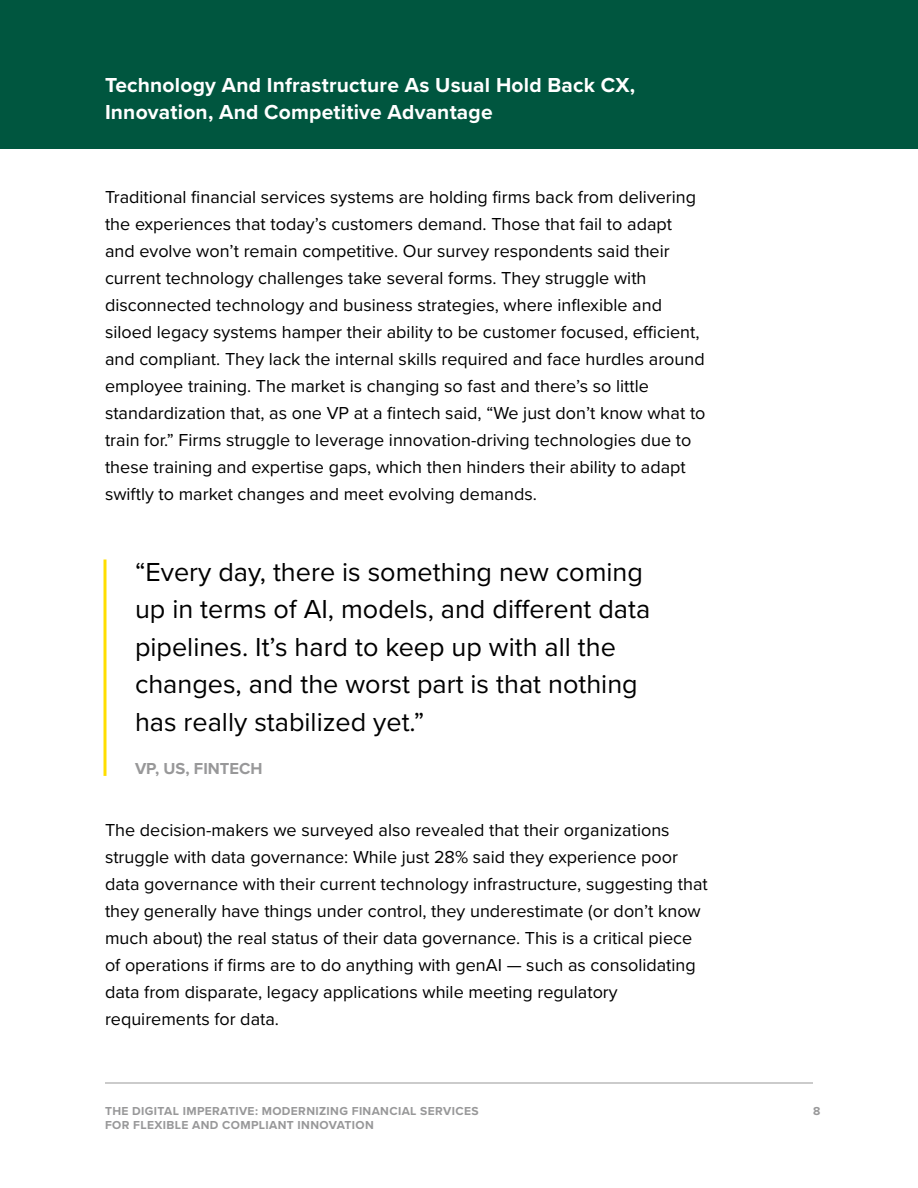
<style>
.page{position:relative;width:918px;height:1188px;background:#fff}
.page>*{position:absolute;margin:0;border:0;box-sizing:border-box;transform-origin:0 0}
.t1{font:27px/37.5px "Proxima Nova";color:#000}
.t2{font:700 21px/27px "Proxima Nova";letter-spacing:.01em;color:#fff}
.t3{font:18px/27px "Proxima Nova";color:#000}
.t4{font:700 16.5px "Proxima Nova";color:#989899}
.t5{font:700 12px/14.4px "Proxima Nova";letter-spacing:.03em;color:#989899}
</style>
<div class="page">
<div style="left:0;top:0;width:918px;height:148px;background:#00563f"></div>
<hr style="left:104px;top:560px;width:2px;height:216px;background:#ffde00">
<hr style="left:105px;top:1083px;width:708px;height:1px;background:#989899">
<p class="t2" style="left:105px;top:71px;width:532px">Technology And Infrastructure As Usual Hold Back CX,<br>Innovation, And Competitive Advantage</p>
<p class="t3" style="left:105px;top:183px;width:602px">Traditional financial services systems are holding firms back from delivering the experiences that today’s customers demand. Those that fail to adapt and evolve won’t remain competitive. Our survey respondents said their current technology challenges take several forms. They struggle with disconnected technology and business strategies, where inflexible and siloed legacy systems hamper their ability to be customer focused, efficient, and compliant. They lack the internal skills required and face hurdles around employee training. The market is changing so fast and there’s so little standardization that, as one VP at a fintech said, “We just don’t know what to train for.” Firms struggle to leverage innovation-driving technologies due to these training and expertise gaps, which then hinders their ability to adapt swiftly to market changes and meet evolving demands.</p>
<h1 class="t1" style="left:135px;top:552px;width:517px">“Every day, there is something new coming up in terms of AI, models, and different data pipelines. It’s hard to keep up with all the changes, and the worst part is that nothing has really stabilized yet.”</h1>
<p class="t4" style="left:135px;top:756px;width:129px">VP, US, FINTECH</p>
<p class="t3" style="left:105px;top:816px;width:604px">The decision-makers we surveyed also revealed that their organizations struggle with data governance: While just 28% said they experience poor data governance with their current technology infrastructure, suggesting that they generally have things under control, they underestimate (or don’t know much about) the real status of their data governance. This is a critical piece of operations if firms are to do anything with genAI — such as consolidating data from disparate, legacy applications while meeting regulatory requirements for data.</p>
<p class="t5" style="left:105px;top:1104px;width:375px">THE DIGITAL IMPERATIVE: MODERNIZING FINANCIAL SERVICES<br>FOR FLEXIBLE AND COMPLIANT INNOVATION</p>
<p class="t5" style="left:813px;top:1104px;width:9px">8</p>
</div>
